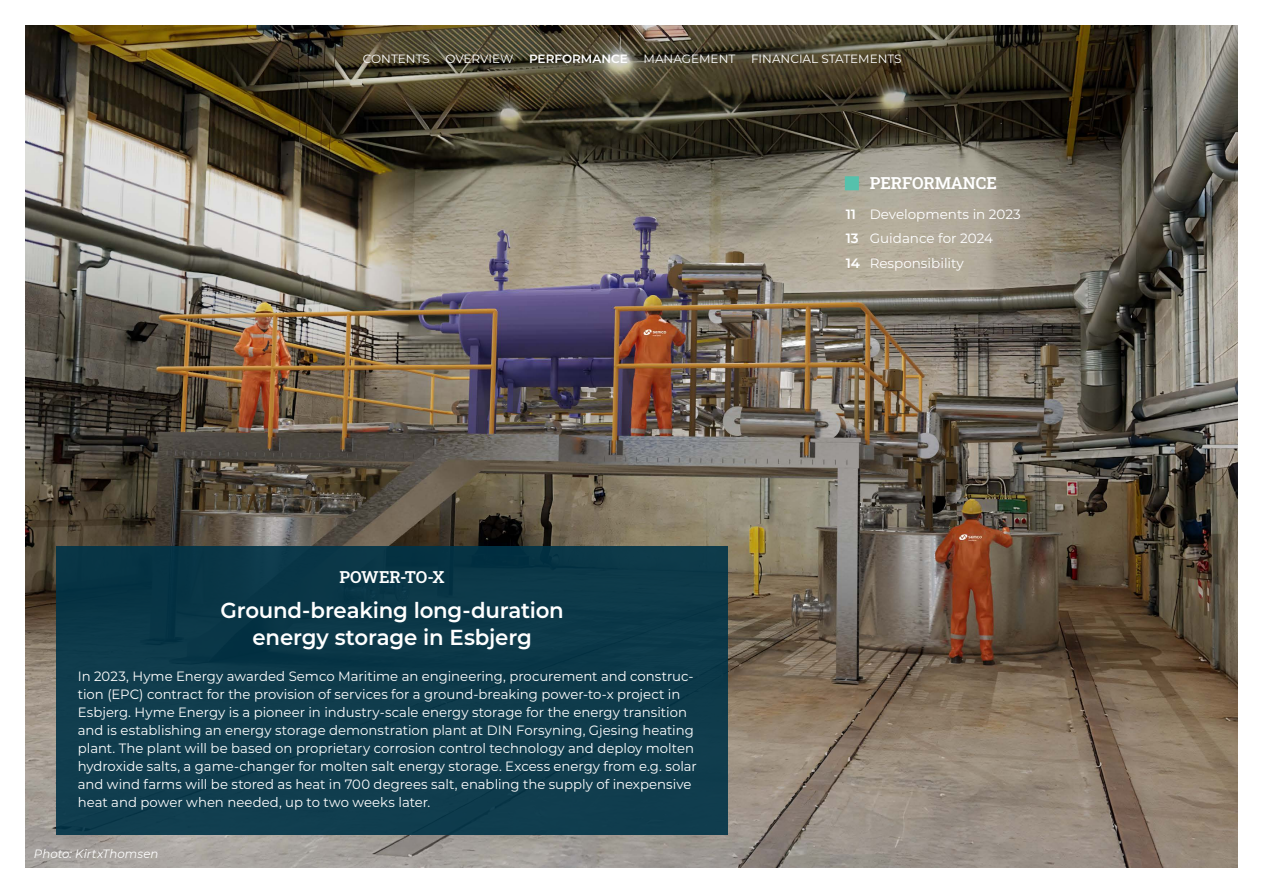
<style>
.page{position:relative;width:1263px;height:893px;background:#fff}
.page>*{position:absolute;margin:0;border:0;box-sizing:border-box;transform-origin:0 0}
.t1{font:600 21.75px/27px "Montserrat";letter-spacing:-.01em;color:#fff;text-align:center}
.t2{font:600 16.5px "Roboto Slab";color:#fff}
.t3{font:13.5px/18px "Montserrat";color:#fff}
.t4{font:12px "Montserrat";color:#fff}
.t5{font:italic 12px "Montserrat";letter-spacing:.005em;color:#fff}
.t6{font:600 12px "Montserrat";color:#fff}
.s1{color:#55c1ac}
.s2{font-weight:600}
</style>
<div class="page">
<img style="left:26px;top:26px;width:1211px;height:841px">
<div style="left:57px;top:546px;width:671px;height:289px;background:#0e3b4b"></div>
<p class="t4" style="left:363px;top:51px;width:69px">CONTENTS</p>
<p class="t4" style="left:446px;top:51px;width:69px">OVERVIEW</p>
<p class="t6" style="left:529px;top:51px;width:100px">PERFORMANCE</p>
<p class="t4" style="left:643px;top:51px;width:93px">MANAGEMENT</p>
<p class="t4" style="left:751px;top:51px;width:152px">FINANCIAL STATEMENTS</p>
<p class="t2" style="left:340px;top:565px;width:107px">POWER-TO-X</p>
<h1 class="t1" style="left:221px;top:596px;width:345px">Ground-breaking long-duration energy storage in Esbjerg</h1>
<p class="t3" style="left:78px;top:667px;width:621px">In 2023, Hyme Energy awarded Semco Maritime an engineering, procurement and construc&shy;tion (EPC) contract for the provision of services for a ground-breaking power-to-x project in Esbjerg. Hyme Energy is a pioneer in industry-scale energy storage for the energy transition and is establishing an energy storage demonstration plant at DIN Forsyning, Gjesing heating plant. The plant will be based on proprietary corrosion control technology and deploy molten hydroxide salts, a game-changer for molten salt energy storage. Excess energy from e.g. solar and wind farms will be stored as heat in 700 degrees salt, enabling the supply of inexpensive heat and power when needed, up to two weeks later.</p>
<p class="t5" style="left:34px;top:845px;width:126px">Photo: KirtxThomsen</p>
<p class="t2" style="left:846px;top:172px;width:153px"><span class="s1">■</span> PERFORMANCE</p>
<p class="t3" style="left:846px;top:201px;width:177px;line-height:24.6px"><span class="s2">11</span> Developments in 2023<br><span class="s2">13</span> Guidance for 2024<br><span class="s2">14</span> Responsibility</p>
</div>
